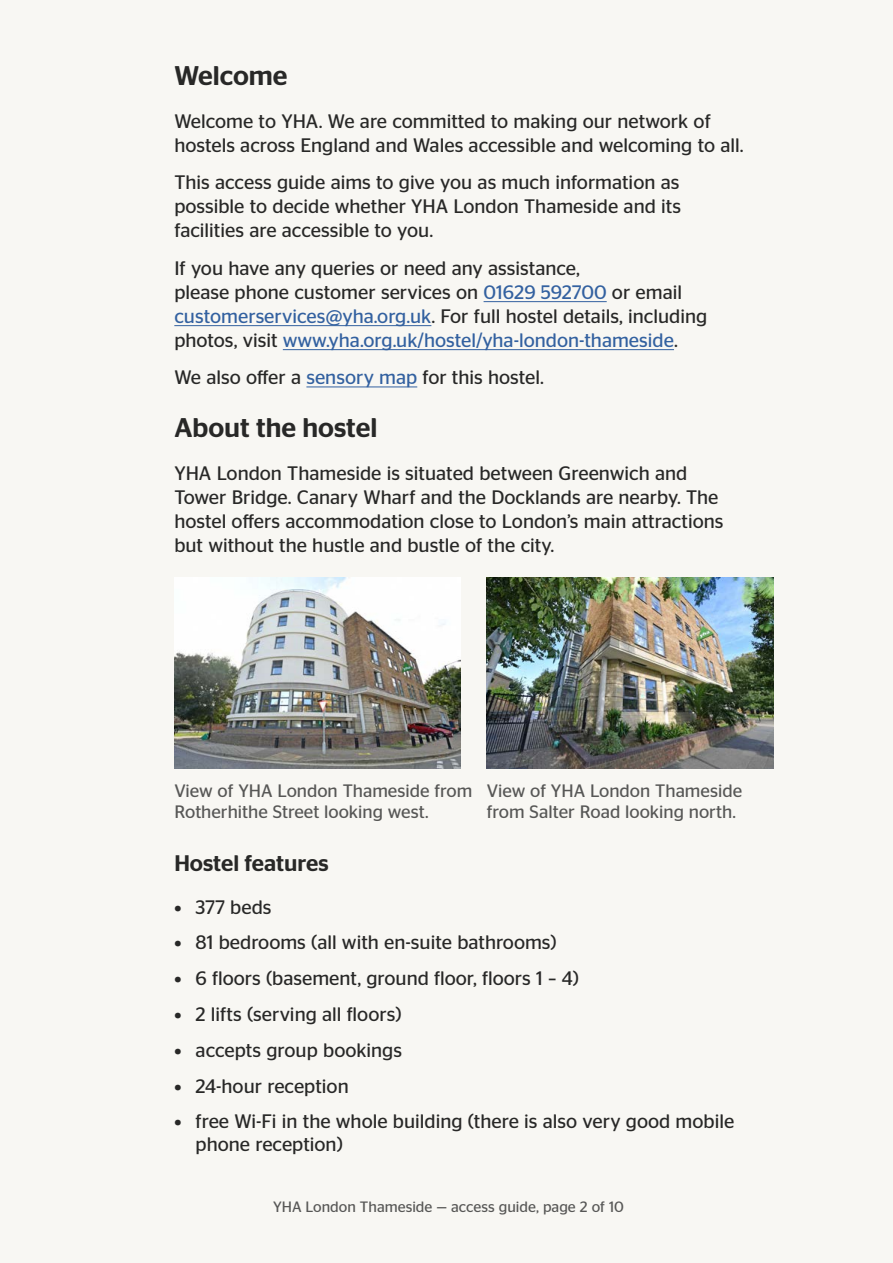
<style>
.page{position:relative;width:893px;height:1263px;background:#f8f7f3}
.page>*{position:absolute;margin:0;border:0;box-sizing:border-box;transform-origin:0 0}
.h2{font:500 27px "Stag Sans";color:#282827}
.h3{font:500 22.5px "Stag Sans";color:#282827}
.p{font:19.5px/24px "Stag Sans";color:#282827}
.caption{font:18px/21px "Stag Sans";color:#575756}
.t1{font:15px "Stag Sans";color:#575756}
.s1{color:#3361a0}
.s2{font-weight:600}
</style>
<div class="page">
<hr style="left:484px;top:301px;width:123px;height:1px;background:#3361a0">
<hr style="left:174px;top:325px;width:257px;height:1px;background:#3361a0">
<hr style="left:283px;top:349px;width:391px;height:1px;background:#3361a0">
<hr style="left:306px;top:387px;width:111px;height:1px;background:#3361a0">
<img style="left:174px;top:577px;width:287px;height:191px">
<img style="left:487px;top:577px;width:286px;height:191px">
<h2 class="h2" style="left:174px;top:60px;width:115px">Welcome</h2>
<p class="p" style="left:174px;top:109px;width:571px">Welcome to YHA. We are committed to making our network of hostels across England and Wales accessible and welcoming to all.</p>
<p class="p" style="left:174px;top:170px;width:508px;text-align:justify">This access guide aims to give you as much information as possible to decide whether YHA London Thameside and its facilities are accessible to you.</p>
<p class="p" style="left:174px;top:256px;width:534px">If you have any queries or need any assistance,<br>please phone customer services on <span class="s1">01629 592700</span> or email <span class="s1">customerservices@yha.org.uk</span>. For full hostel details, including photos, visit <span class="s1">www.yha.org.uk/hostel/yha-london-thameside</span>.</p>
<p class="p" style="left:174px;top:365px;width:371px">We also offer a <span class="s1">sensory map</span> for this hostel.</p>
<h2 class="h2" style="left:174px;top:412px;width:205px">About the hostel</h2>
<p class="p" style="left:174px;top:461px;width:551px">YHA London Thameside is situated between Greenwich and Tower Bridge. Canary Wharf and the Docklands are nearby. The hostel offers accommodation close to London’s main attractions but without the hustle and bustle of the city.</p>
<p class="caption" style="left:174px;top:780px;width:299px">View of YHA London Thameside from<br>Rotherhithe Street looking west.</p>
<p class="caption" style="left:487px;top:780px;width:257px">View of YHA London Thameside from Salter Road looking north.</p>
<h3 class="h3" style="left:174px;top:850px;width:156px">Hostel features</h3>
<p class="p" style="left:174px;top:895px;width:99px"><span class="s2">•</span> 377 beds</p>
<p class="p" style="left:174px;top:930px;width:384px"><span class="s2">•</span> 81 bedrooms (all with en-suite bathrooms)</p>
<p class="p" style="left:174px;top:966px;width:406px"><span class="s2">•</span> 6 floors (basement, ground floor, floors 1 – 4)</p>
<p class="p" style="left:174px;top:1002px;width:229px"><span class="s2">•</span> 2 lifts (serving all floors)</p>
<p class="p" style="left:174px;top:1038px;width:229px"><span class="s2">•</span> accepts group bookings</p>
<p class="p" style="left:174px;top:1074px;width:176px"><span class="s2">•</span> 24-hour reception</p>
<p class="p" style="left:196px;top:1110px;width:540px;line-height:22.5px;text-indent:-21px"><span class="s2">•</span> free Wi-Fi in the whole building (there is also very good mobile phone reception)</p>
<p class="t1" style="left:273px;top:1198px;width:352px">YHA London Thameside — access guide, page 2 of 10</p>
</div>
